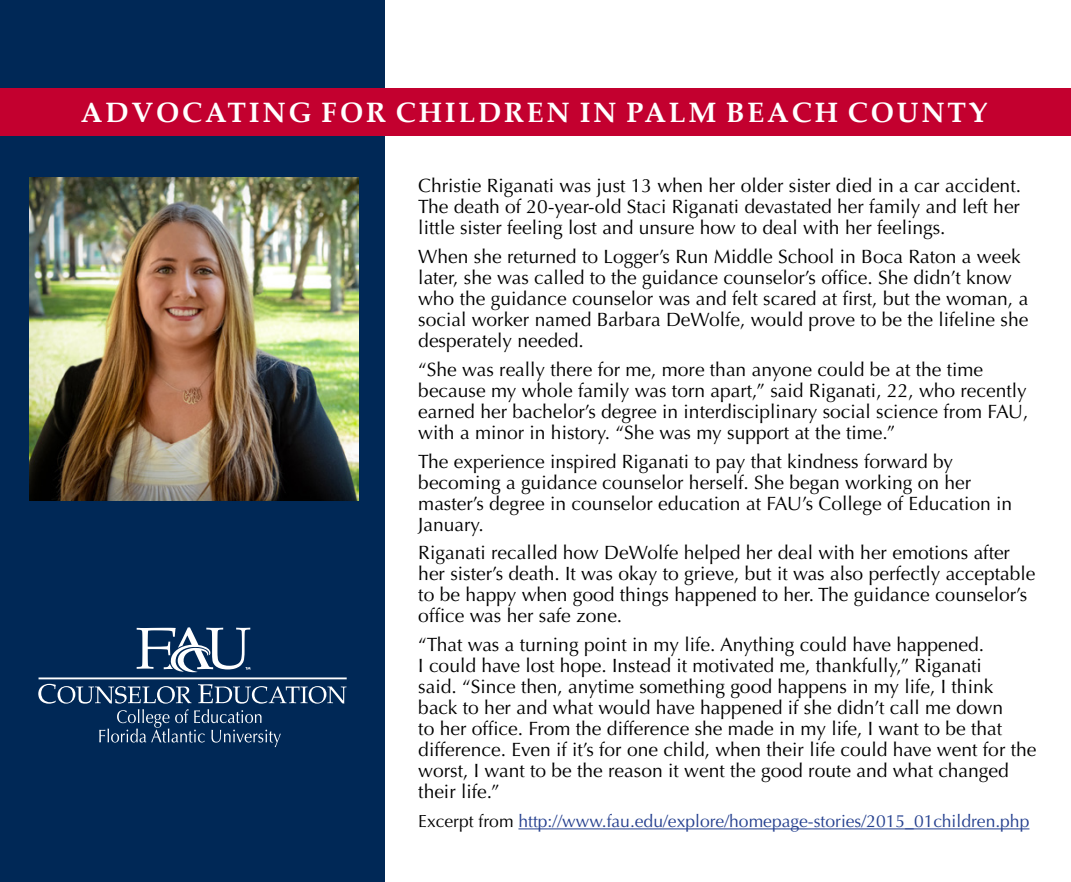
<style>
.page{position:relative;width:1071px;height:882px;background:#fff}
.page>*{position:absolute;margin:0;border:0;box-sizing:border-box;transform-origin:0 0}
.t1{font:700 28px "Palatino Linotype";letter-spacing:.1em;color:#fff}
.t2{font:19.25px/21px "Optima LT Std";color:#000}
.t3{font:17.5px "Optima LT Std";color:#25408f}
.s1{color:#000}
</style>
<div class="page">
<hr style="left:518px;top:828px;width:511px;height:1px;background:#25408f">
<div style="left:0;top:0;width:385px;height:882px;background:#002856"></div>
<div style="left:0;top:88px;width:1071px;height:48px;background:#c3002f"></div>
<svg style="left:137px;top:627px;width:114px;height:46px"></svg>
<hr style="left:39px;top:677px;width:308px;height:2px;background:#fff">
<svg style="left:38px;top:684px;width:309px;height:63px"></svg>
<img style="left:30px;top:178px;width:328px;height:322px">
<h1 class="t1" style="left:81px;top:93px;width:908px">ADVOCATING FOR CHILDREN IN PALM BEACH COUNTY</h1>
<p class="t2" style="left:418px;top:175px;width:604px;text-align:justify">Christie Riganati was just 13 when her older sister died in a car accident.<br>The death of 20-year-old Staci Riganati devastated her family and left her little sister feeling lost and unsure how to deal with her feelings.</p>
<p class="t2" style="left:418px;top:246px;width:612px">When she returned to Logger’s Run Middle School in Boca Raton a week later, she was called to the guidance counselor’s office. She didn’t know who the guidance counselor was and felt scared at first, but the woman, a social worker named Barbara DeWolfe, would prove to be the lifeline she desperately needed.</p>
<p class="t2" style="left:418px;top:359px;width:612px">“She was really there for me, more than anyone could be at the time because my whole family was torn apart,” said Riganati, 22, who recently earned her bachelor’s degree in interdisciplinary social science from FAU, with a minor in history. “She was my support at the time.”</p>
<p class="t2" style="left:418px;top:451px;width:595px">The experience inspired Riganati to pay that kindness forward by becoming a guidance counselor herself. She began working on her master’s degree in counselor education at FAU’s College of Education in January.</p>
<p class="t2" style="left:418px;top:543px;width:619px">Riganati recalled how DeWolfe helped her deal with her emotions after her sister’s death. It was okay to grieve, but it was also perfectly acceptable to be happy when good things happened to her. The guidance counselor’s office was her safe zone.</p>
<p class="t2" style="left:418px;top:635px;width:620px">“That was a turning point in my life. Anything could have happened.<br>I could have lost hope. Instead it motivated me, thankfully,” Riganati<br>said. “Since then, anytime something good happens in my life, I think back to her and what would have happened if she didn’t call me down<br>to her office. From the difference she made in my life, I want to be that difference. Even if it’s for one child, when their life could have went for the worst, I want to be the reason it went the good route and what changed their life.”</p>
<p class="t3" style="left:418px;top:811px;width:613px"><span class="s1">Excerpt from</span> http://www.fau.edu/explore/homepage-stories/2015_01children.php</p>
</div>
